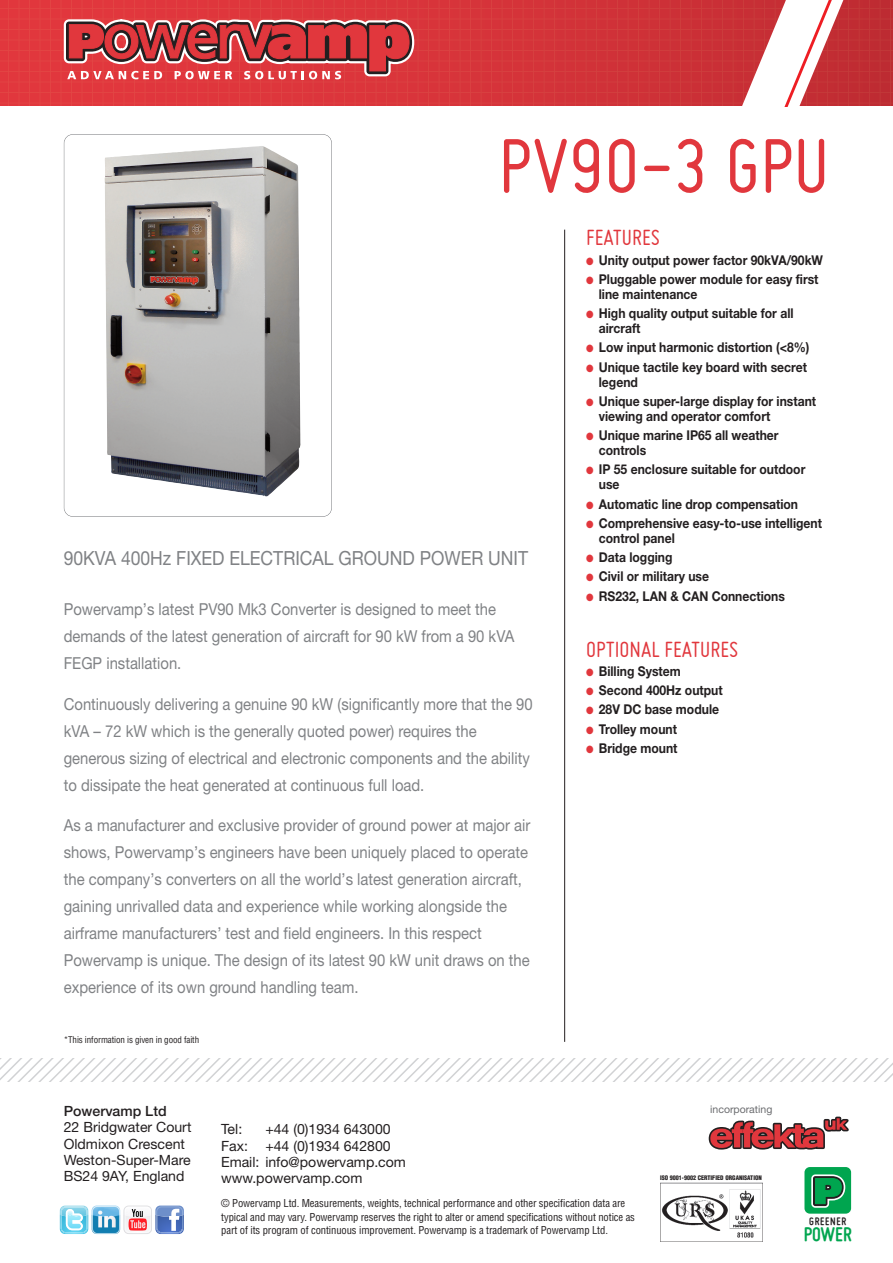
<style>
.page{position:relative;width:893px;height:1263px;background:#fff}
.page>*{position:absolute;margin:0;border:0;box-sizing:border-box;transform-origin:0 0}
.t1{font:84px "Miso";color:#e1373d}
.t2{font:24px "Miso";color:#e1373d}
.t3{font:700 21.15px "Miso";color:#00a54f}
.t4{font:19.5px "Helvetica Neue";color:#808285;scale:.9 1}
.t5{font:16.5px/27px "Helvetica Neue";color:#808285;scale:.9 1}
.t6{font:14.1px/16.5px "Helvetica Neue";color:#231f20}
.t7{font:500 14.1px "Helvetica Neue";color:#231f20}
.t8{font:700 13.5px/15px "Helvetica Neue";color:#231f20;scale:.9 1}
.t9{font:700 11.7px "Miso";letter-spacing:.06em;color:#231f20}
.t10{font:condensed 10.65px/13.5px "Helvetica";letter-spacing:-.01em;color:#231f20}
.t11{font:10.5px "Helvetica Neue";color:#6c6d70}
.t12{font:condensed 9px "Helvetica";letter-spacing:-.01em;color:#231f20}
.t13{font:900 condensed 6.15px "Helvetica";color:#231f20}
.s1{color:#e1373d}
</style>
<div class="page">
<svg style="left:0;top:1059px;width:893px;height:23px"></svg>
<img style="left:660px;top:1182px;width:102px;height:60px">
<svg style="left:60px;top:1205px;width:28px;height:29px"></svg>
<img style="left:92px;top:1205px;width:28px;height:29px">
<svg style="left:124px;top:1205px;width:60px;height:29px"></svg>
<hr style="left:564px;top:230px;width:1px;height:812px;background:#231f20">
<svg style="left:709px;top:1116px;width:140px;height:34px"></svg>
<svg style="left:0;top:0;width:893px;height:106px;background:#d2474b"></svg>
<div style="left:804px;top:1167px;width:47px;height:46px;background:#00a54f;border-radius:5px"></div>
<svg style="left:811px;top:1174px;width:35px;height:34px"></svg>
<img style="left:104px;top:146px;width:197px;height:351px">
<div style="left:64px;top:134px;width:268px;height:383px;border:1px solid #808285;border-radius:9px"></div>
<h1 class="t1" style="left:498px;top:139px;width:332px">PV90-3 GPU</h1>
<p class="t4" style="left:64px;top:551px;width:517px">90KVA 400Hz FIXED ELECTRICAL GROUND POWER UNIT</p>
<p class="t5" style="left:64px;top:597px;width:502px">Powervamp’s latest PV90 Mk3 Converter is designed to meet the demands of the latest generation of aircraft for 90 kW from a 90 kVA<br>FEGP installation.</p>
<p class="t5" style="left:64px;top:692px;width:522px">Continuously delivering a genuine 90 kW (significantly more that the 90 kVA – 72 kW which is the generally quoted power) requires the generous sizing of electrical and electronic components and the ability to dissipate the heat generated at continuous full load.</p>
<p class="t5" style="left:64px;top:813px;width:520px">As a manufacturer and exclusive provider of ground power at major air shows, Powervamp’s engineers have been uniquely placed to operate the company’s converters on all the world’s latest generation aircraft, gaining unrivalled data and experience while working alongside the airframe manufacturers’ test and field engineers. In this respect Powervamp is unique. The design of its latest 90 kW unit draws on the experience of its own ground handling team.</p>
<p class="t12" style="left:64px;top:1034px;width:137px">*This information is given in good faith</p>
<p class="t7" style="left:64px;top:1106px;width:104px">Powervamp Ltd</p>
<p class="t6" style="left:64px;top:1120px;width:129px">22 Bridgwater Court<br>Oldmixon Crescent<br>Weston-Super-Mare<br>BS24 9AY, England</p>
<p class="t6" style="left:221px;top:1122px;width:23px">Tel:</p>
<p class="t6" style="left:221px;top:1122px;width:186px;text-indent:44px">+44 (0)1934 643000<br>Fax: +44 (0)1934 642800<br>Email: info@powervamp.com www.powervamp.com</p>
<h2 class="t2" style="left:586px;top:230px;width:75px">FEATURES</h2>
<p class="t8" style="left:586px;top:254px;width:265px"><span class="s1">●</span> Unity output power factor 90kVA/90kW</p>
<p class="t8" style="left:599px;top:273px;width:246px;text-indent:-13px"><span class="s1">●</span> Pluggable power module for easy first line maintenance</p>
<p class="t8" style="left:599px;top:307px;width:218px;text-indent:-13px"><span class="s1">●</span> High quality output suitable for all aircraft</p>
<p class="t8" style="left:586px;top:341px;width:250px"><span class="s1">●</span> Low input harmonic distortion (&lt;8%)</p>
<p class="t8" style="left:599px;top:361px;width:233px;text-indent:-13px"><span class="s1">●</span> Unique tactile key board with secret legend</p>
<p class="t8" style="left:599px;top:395px;width:243px;text-indent:-13px"><span class="s1">●</span> Unique super-large display for instant viewing and operator comfort</p>
<p class="t8" style="left:599px;top:429px;width:201px;text-indent:-13px"><span class="s1">●</span> Unique marine IP65 all weather controls</p>
<p class="t8" style="left:599px;top:463px;width:231px;text-indent:-13px"><span class="s1">●</span> IP 55 enclosure suitable for outdoor use</p>
<p class="t8" style="left:586px;top:498px;width:237px"><span class="s1">●</span> Automatic line drop compensation</p>
<p class="t8" style="left:599px;top:517px;width:249px;text-indent:-13px"><span class="s1">●</span> Comprehensive easy-to-use intelligent control panel</p>
<p class="t8" style="left:586px;top:551px;width:98px"><span class="s1">●</span> Data logging</p>
<p class="t8" style="left:586px;top:570px;width:138px"><span class="s1">●</span> Civil or military use</p>
<p class="t8" style="left:586px;top:590px;width:222px"><span class="s1">●</span> RS232, LAN &amp; CAN Connections</p>
<h2 class="t2" style="left:586px;top:641px;width:154px">OPTIONAL FEATURES</h2>
<p class="t8" style="left:586px;top:665px;width:107px"><span class="s1">●</span> Billing System</p>
<p class="t8" style="left:586px;top:684px;width:153px"><span class="s1">●</span> Second 400Hz output</p>
<p class="t8" style="left:586px;top:703px;width:149px"><span class="s1">●</span> 28V DC base module</p>
<p class="t8" style="left:586px;top:722px;width:103px"><span class="s1">●</span> Trolley mount</p>
<p class="t8" style="left:586px;top:742px;width:103px"><span class="s1">●</span> Bridge mount</p>
<p class="t11" style="left:710px;top:1106px;width:64px">incorporating</p>
<p class="t13" style="left:660px;top:1174px;width:103px">ISO 9001-9002 CERTIFIED ORGANISATION</p>
<p class="t10" style="left:221px;top:1197px;width:415px">© Powervamp Ltd. Measurements, weights, technical performance and other specification data are typical and may vary. Powervamp reserves the right to alter or amend specifications without notice as part of its program of continuous improvement. Powervamp is a trademark of Powervamp Ltd.</p>
<p class="t9" style="left:809px;top:1217px;width:39px">GREENER</p>
<p class="t3" style="left:804px;top:1227px;width:50px">POWER</p>
</div>
